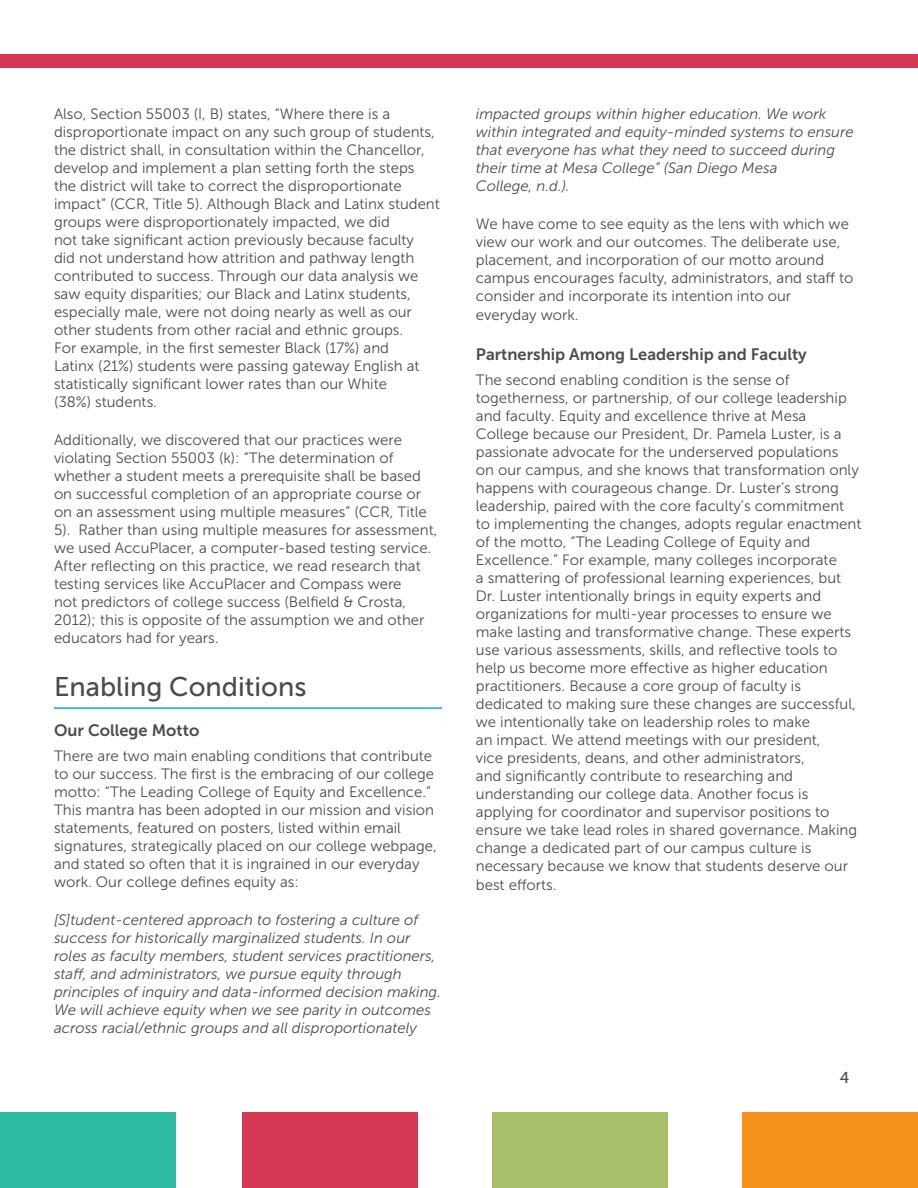
<style>
.page{position:relative;width:918px;height:1188px;background:#fff}
.page>*{position:absolute;margin:0;border:0;box-sizing:border-box;transform-origin:0 0}
.t1{font:27px "Museo Sans 500";color:#4b4c4d}
.t2{font:16.5px "Museo Sans 700";color:#4b4c4d}
.t3{font:15.75px "Museo Sans 500";color:#4b4c4d}
.t4{font:15px/18px "Museo Sans 300";color:#4b4c4d}
.t5{font:italic 15px/18px "Museo Sans 300";color:#4b4c4d}
</style>
<div class="page">
<div style="left:0;top:1112px;width:176px;height:76px;background:#2dbca3"></div>
<div style="left:743px;top:1112px;width:175px;height:76px;background:#f6911e"></div>
<div style="left:242px;top:1112px;width:175px;height:76px;background:#d43750"></div>
<div style="left:493px;top:1112px;width:175px;height:76px;background:#a8c069"></div>
<hr style="left:54px;top:707px;width:388px;height:2px;background:#1aa2dc">
<div style="left:0;top:55px;width:918px;height:13px;background:#d43750"></div>
<p class="t4" style="left:54px;top:105px;width:387px">Also, Section 55003 (I, B) states, “Where there is a disproportionate impact on any such group of students, the district shall, in consultation within the Chancellor, develop and implement a plan setting forth the steps the district will take to correct the disproportionate impact” (CCR, Title 5). Although Black and Latinx student groups were disproportionately impacted, we did<br>not take significant action previously because faculty<br>did not understand how attrition and pathway length contributed to success. Through our data analysis we saw equity disparities; our Black and Latinx students, especially male, were not doing nearly as well as our other students from other racial and ethnic groups.<br>For example, in the first semester Black (17%) and<br>Latinx (21%) students were passing gateway English at statistically significant lower rates than our White<br>(38%) students.</p>
<p class="t4" style="left:54px;top:431px;width:385px">Additionally, we discovered that our practices were violating Section 55003 (k): “The determination of whether a student meets a prerequisite shall be based on successful completion of an appropriate course or on an assessment using multiple measures” (CCR, Title 5). Rather than using multiple measures for assessment, we used AccuPlacer, a computer-based testing service.<br>After reflecting on this practice, we read research that testing services like AccuPlacer and Compass were<br>not predictors of college success (Belfield &amp; Crosta, 2012); this is opposite of the assumption we and other educators had for years.</p>
<h1 class="t1" style="left:54px;top:672px;width:254px">Enabling Conditions</h1>
<p class="t2" style="left:54px;top:721px;width:147px">Our College Motto</p>
<p class="t4" style="left:54px;top:747px;width:384px">There are two main enabling conditions that contribute to our success. The first is the embracing of our college motto: “The Leading College of Equity and Excellence.” This mantra has been adopted in our mission and vision statements, featured on posters, listed within email signatures, strategically placed on our college webpage, and stated so often that it is ingrained in our everyday work. Our college defines equity as:</p>
<p class="t5" style="left:54px;top:911px;width:388px">[S]tudent-centered approach to fostering a culture of success for historically marginalized students. In our roles as faculty members, student services practitioners, staff, and administrators, we pursue equity through principles of inquiry and data-informed decision making.<br>We will achieve equity when we see parity in outcomes across racial/ethnic groups and all disproportionately</p>
<p class="t5" style="left:476px;top:105px;width:379px">impacted groups within higher education. We work within integrated and equity-minded systems to ensure that everyone has what they need to succeed during their time at Mesa College” (San Diego Mesa<br>College, n.d.).</p>
<p class="t4" style="left:476px;top:215px;width:379px">We have come to see equity as the lens with which we view our work and our outcomes. The deliberate use, placement, and incorporation of our motto around campus encourages faculty, administrators, and staff to consider and incorporate its intention into our everyday work.</p>
<p class="t2" style="left:476px;top:346px;width:333px">Partnership Among Leadership and Faculty</p>
<p class="t4" style="left:476px;top:371px;width:387px">The second enabling condition is the sense of togetherness, or partnership, of our college leadership and faculty. Equity and excellence thrive at Mesa College because our President, Dr. Pamela Luster, is a passionate advocate for the underserved populations<br>on our campus, and she knows that transformation only happens with courageous change. Dr. Luster’s strong leadership, paired with the core faculty’s commitment to implementing the changes, adopts regular enactment of the motto, “The Leading College of Equity and Excellence.” For example, many colleges incorporate<br>a smattering of professional learning experiences, but Dr. Luster intentionally brings in equity experts and organizations for multi-year processes to ensure we make lasting and transformative change. These experts use various assessments, skills, and reflective tools to help us become more effective as higher education practitioners. Because a core group of faculty is dedicated to making sure these changes are successful, we intentionally take on leadership roles to make<br>an impact. We attend meetings with our president,<br>vice presidents, deans, and other administrators,<br>and significantly contribute to researching and understanding our college data. Another focus is applying for coordinator and supervisor positions to ensure we take lead roles in shared governance. Making change a dedicated part of our campus culture is necessary because we know that students deserve our best efforts.</p>
<p class="t3" style="left:840px;top:1069px;width:11px">4</p>
</div>
